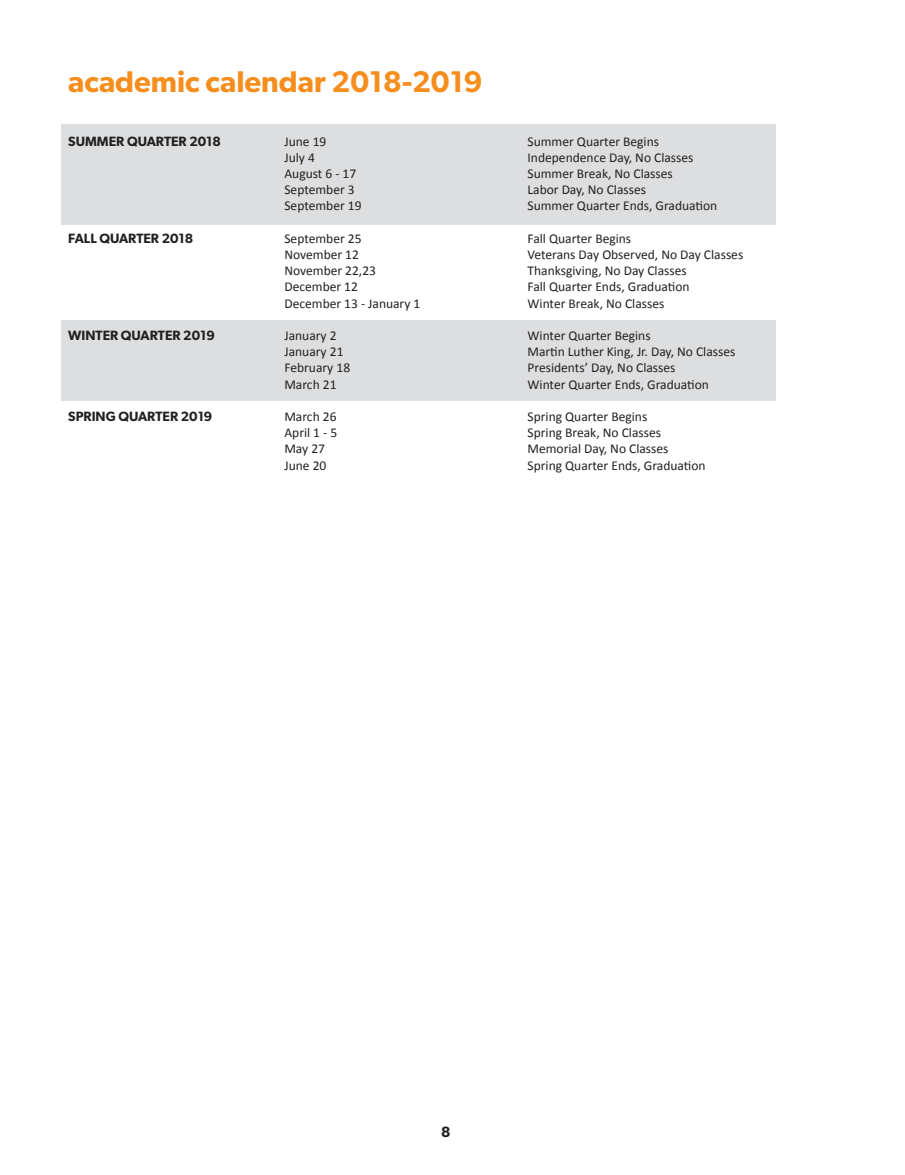
<style>
.page{position:relative;width:905px;height:1175px;background:#fff}
.page>*{position:absolute;margin:0;border:0;box-sizing:border-box;transform-origin:0 0}
.Title_Bold_Orange_14{font:600 30px "Gibson";color:#f68e1e}
.t1{font:600 15px "Gibson";color:#231f20}
.Body_Text{font:13.5px "Calibri";color:#231f20}
.Body_Text-2{font:600 13.5px "Gibson";color:#231f20}
</style>
<div class="page">
<div style="left:61px;top:124px;width:714px;height:100px;background:#dddee0"></div>
<div style="left:61px;top:321px;width:714px;height:80px;background:#dddee0"></div>
<p class="Title_Bold_Orange_14" style="left:68px;top:63px;width:416px">academic calendar 2018-2019</p>
<p class="Body_Text-2" style="left:68px;top:133px;width:154px">SUMMER QUARTER 2018</p>
<p class="Body_Text" style="left:284px;top:132px;width:43px">June 19</p>
<p class="Body_Text" style="left:527px;top:132px;width:133px">Summer Quarter Begins</p>
<p class="Body_Text" style="left:284px;top:149px;width:32px">July 4</p>
<p class="Body_Text" style="left:527px;top:149px;width:167px">Independence Day, No Classes</p>
<p class="Body_Text" style="left:284px;top:165px;width:73px">August 6 - 17</p>
<p class="Body_Text" style="left:527px;top:165px;width:147px">Summer Break, No Classes</p>
<p class="Body_Text" style="left:284px;top:181px;width:72px">September 3</p>
<p class="Body_Text" style="left:527px;top:181px;width:120px">Labor Day, No Classes</p>
<p class="Body_Text" style="left:284px;top:197px;width:79px">September 19</p>
<p class="Body_Text" style="left:527px;top:197px;width:191px">Summer Quarter Ends, Graduation</p>
<p class="Body_Text-2" style="left:68px;top:230px;width:127px">FALL QUARTER 2018</p>
<p class="Body_Text" style="left:284px;top:230px;width:79px">September 25</p>
<p class="Body_Text" style="left:527px;top:230px;width:105px">Fall Quarter Begins</p>
<p class="Body_Text" style="left:284px;top:246px;width:76px">November 12</p>
<p class="Body_Text" style="left:527px;top:246px;width:217px">Veterans Day Observed, No Day Classes</p>
<p class="Body_Text" style="left:284px;top:262px;width:93px">November 22,23</p>
<p class="Body_Text" style="left:527px;top:262px;width:161px">Thanksgiving, No Day Classes</p>
<p class="Body_Text" style="left:284px;top:278px;width:75px">December 12</p>
<p class="Body_Text" style="left:527px;top:278px;width:163px">Fall Quarter Ends, Graduation</p>
<p class="Body_Text" style="left:284px;top:294px;width:137px">December 13 - January 1</p>
<p class="Body_Text" style="left:527px;top:294px;width:138px">Winter Break, No Classes</p>
<p class="Body_Text-2" style="left:68px;top:327px;width:148px">WINTER QUARTER 2019</p>
<p class="Body_Text" style="left:284px;top:327px;width:54px">January 2</p>
<p class="Body_Text" style="left:527px;top:327px;width:125px">Winter Quarter Begins</p>
<p class="Body_Text" style="left:284px;top:343px;width:61px">January 21</p>
<p class="Body_Text" style="left:527px;top:343px;width:209px">Martin Luther King, Jr. Day, No Classes</p>
<p class="Body_Text" style="left:284px;top:359px;width:67px">February 18</p>
<p class="Body_Text" style="left:527px;top:359px;width:149px">Presidents’ Day, No Classes</p>
<p class="Body_Text" style="left:284px;top:375px;width:54px">March 21</p>
<p class="Body_Text" style="left:527px;top:375px;width:183px">Winter Quarter Ends, Graduation</p>
<p class="Body_Text-2" style="left:68px;top:408px;width:146px">SPRING QUARTER 2019</p>
<p class="Body_Text" style="left:284px;top:408px;width:54px">March 26</p>
<p class="Body_Text" style="left:527px;top:408px;width:121px">Spring Quarter Begins</p>
<p class="Body_Text" style="left:284px;top:424px;width:54px">April 1 - 5</p>
<p class="Body_Text" style="left:527px;top:424px;width:135px">Spring Break, No Classes</p>
<p class="Body_Text" style="left:284px;top:440px;width:42px">May 27</p>
<p class="Body_Text" style="left:527px;top:440px;width:142px">Memorial Day, No Classes</p>
<p class="Body_Text" style="left:284px;top:456px;width:43px">June 20</p>
<p class="Body_Text" style="left:527px;top:456px;width:179px">Spring Quarter Ends, Graduation</p>
<p class="t1" style="left:441px;top:1123px;width:11px">8</p>
</div>
